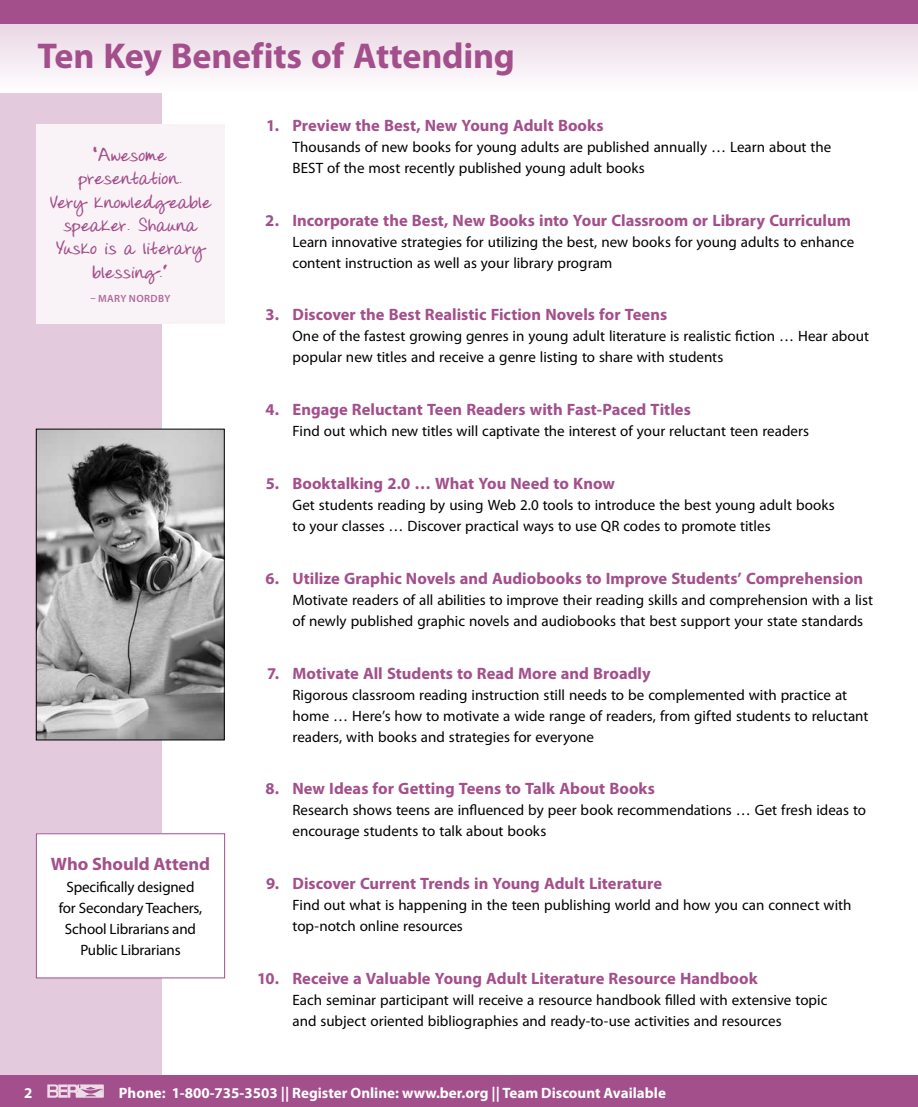
<style>
.page{position:relative;width:918px;height:1107px;background:#fff}
.page>*{position:absolute;margin:0;border:0;box-sizing:border-box;transform-origin:0 0}
.t1{font:700 36px "Myriad Pro";letter-spacing:-.005em;color:#a34f8b}
.t2{font:700 19.5px/23.4px "Donnys Hand";letter-spacing:.005em;color:#a34f8b;text-align:center}
.t3{font:700 18px "Myriad Pro";letter-spacing:-.005em;color:#a34f8b}
.t4{font:700 16.5px "Myriad Pro";color:#a34f8b}
.t5{font:15px/21px "Myriad Pro";color:#000}
.t6{font:700 15px "Myriad Pro";color:#fff}
.t7{font:600 10.5px "Myriad Pro";letter-spacing:.04em;color:#b0689b}
</style>
<div class="page">
<div style="left:0;top:0;width:162px;height:1107px;background:#e3cadc"></div>
<div style="left:0;top:1076px;width:918px;height:31px;background:#a34f8b"></div>
<svg style="left:47px;top:1084px;width:57px;height:14px"></svg>
<svg style="left:0;top:24px;width:918px;height:68px"></svg>
<div style="left:0;top:0;width:918px;height:24px;background:#a34f8b"></div>
<div style="left:36px;top:834px;width:189px;height:144px;background:#fff"></div>
<div style="left:36px;top:833px;width:189px;height:145px;border:1px solid #a34f8b"></div>
<div style="left:36px;top:124px;width:189px;height:199px;background:#f9f3f7"></div>
<img style="left:38px;top:431px;width:185px;height:307px">
<div style="left:36px;top:429px;width:189px;height:311px;border:1px solid #000"></div>
<h1 class="t1" style="left:38px;top:32px;width:479px">Ten Key Benefits of Attending</h1>
<h2 class="t2" style="left:49px;top:144px;width:163px">“Awesome presentation.<br>Very knowledgeable speaker. Shauna<br>Yusko is a literary blessing.”</h2>
<p class="t7" style="left:91px;top:292px;width:81px">– MARY NORDBY</p>
<p class="t3" style="left:51px;top:852px;width:161px">Who Should Attend</p>
<p class="t5" style="left:59px;top:877px;width:145px;text-align:center">Specifically designed for Secondary Teachers,<br>School Librarians and<br>Public Librarians</p>
<p class="t4" style="left:266px;top:114px;width:339px">1. Preview the Best, New Young Adult Books</p>
<p class="t5" style="left:292px;top:136px;width:540px">Thousands of new books for young adults are published annually … Learn about the<br>BEST of the most recently published young adult books</p>
<p class="t4" style="left:265px;top:209px;width:587px">2. Incorporate the Best, New Books into Your Classroom or Library Curriculum</p>
<p class="t5" style="left:292px;top:231px;width:563px">Learn innovative strategies for utilizing the best, new books for young adults to enhance content instruction as well as your library program</p>
<p class="t4" style="left:266px;top:304px;width:403px">3. Discover the Best Realistic Fiction Novels for Teens</p>
<p class="t5" style="left:292px;top:326px;width:578px">One of the fastest growing genres in young adult literature is realistic fiction … Hear about popular new titles and receive a genre listing to share with students</p>
<p class="t4" style="left:265px;top:399px;width:427px">4. Engage Reluctant Teen Readers with Fast‑Paced Titles</p>
<p class="t5" style="left:292px;top:420px;width:518px">Find out which new titles will captivate the interest of your reluctant teen readers</p>
<p class="t4" style="left:266px;top:473px;width:351px">5. Booktalking 2.0 … What You Need to Know</p>
<p class="t5" style="left:292px;top:494px;width:544px">Get students reading by using Web 2.0 tools to introduce the best young adult books to your classes … Discover practical ways to use QR codes to promote titles</p>
<p class="t4" style="left:265px;top:567px;width:599px">6. Utilize Graphic Novels and Audiobooks to Improve Students’ Comprehension</p>
<p class="t5" style="left:292px;top:589px;width:582px">Motivate readers of all abilities to improve their reading skills and comprehension with a list of newly published graphic novels and audiobooks that best support your state standards</p>
<p class="t4" style="left:267px;top:662px;width:385px">7. Motivate All Students to Read More and Broadly</p>
<p class="t5" style="left:292px;top:684px;width:577px">Rigorous classroom reading instruction still needs to be complemented with practice at home … Here’s how to motivate a wide range of readers, from gifted students to reluctant readers, with books and strategies for everyone</p>
<p class="t4" style="left:265px;top:778px;width:391px">8. New Ideas for Getting Teens to Talk About Books</p>
<p class="t5" style="left:292px;top:800px;width:575px">Research shows teens are influenced by peer book recommendations … Get fresh ideas to encourage students to talk about books</p>
<p class="t4" style="left:266px;top:873px;width:398px">9. Discover Current Trends in Young Adult Literature</p>
<p class="t5" style="left:292px;top:894px;width:561px">Find out what is happening in the teen publishing world and how you can connect with top‑notch online resources</p>
<p class="t4" style="left:257px;top:968px;width:502px">10. Receive a Valuable Young Adult Literature Resource Handbook</p>
<p class="t5" style="left:292px;top:989px;width:536px">Each seminar participant will receive a resource handbook filled with extensive topic and subject oriented bibliographies and ready-to-use activities and resources</p>
<p class="t6" style="left:24px;top:1083px;width:10px">2</p>
<p class="t6" style="left:119px;top:1083px;width:549px">Phone: 1-800-735-3503 || Register Online: www.ber.org || Team Discount Available</p>
</div>
